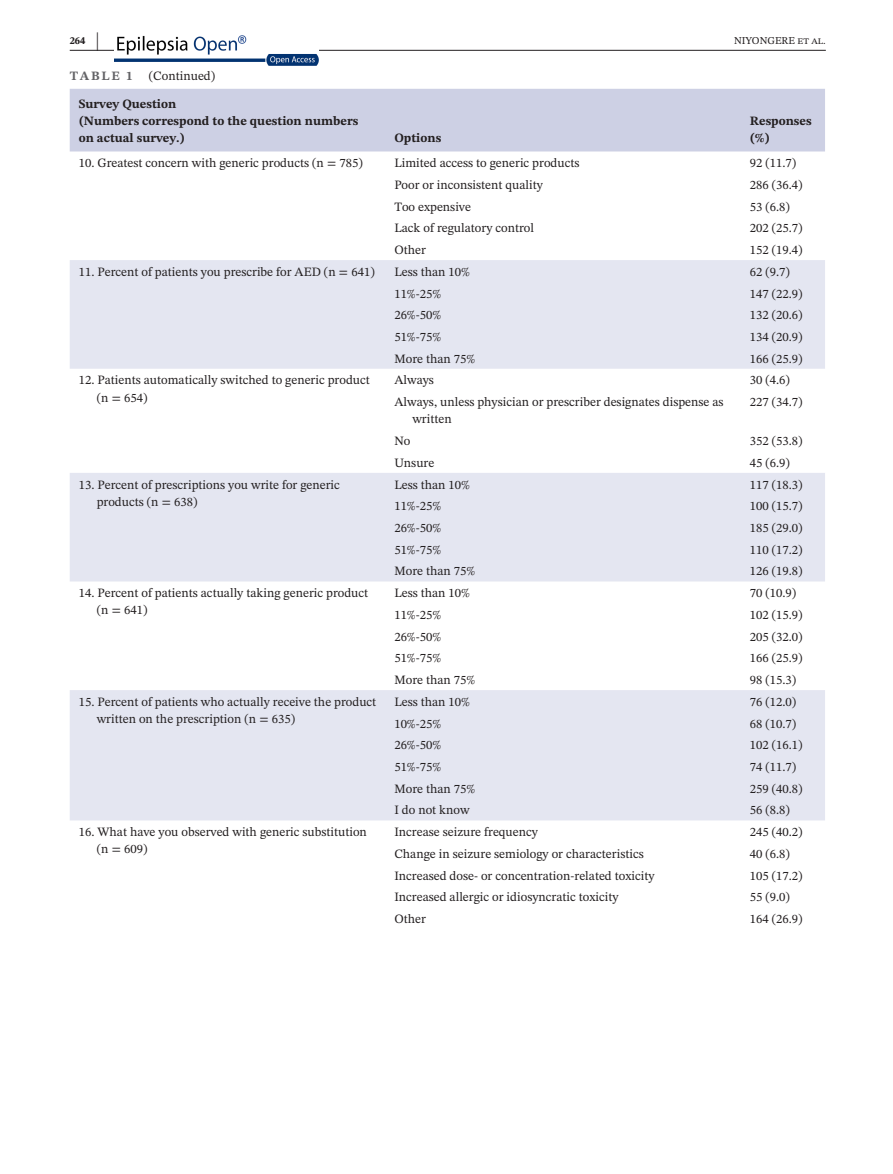
<style>
.page{position:relative;width:893px;height:1174px;background:#fff}
.page>*{position:absolute;margin:0;border:0;box-sizing:border-box;transform-origin:0 0}
.t1{font:12.75px/17.2px "STIX Two Text";color:#231f20}
.t2{font:700 12.75px/17.2px "STIX Two Text";color:#231f20}
.t3{font:700 12.75px "STIX Two Text";letter-spacing:.14em;color:#636366}
.t4{font:10.5px "STIX Two Text";color:#231f20}
.t5{font:700 10.5px "STIX Two Text";color:#231f20}
.s1{font-size:21.6px}
</style>
<div class="page">
<hr style="left:70px;top:50px;width:756px;height:1px;background:#231f20">
<img style="left:114px;top:35px;width:204px;height:30px">
<div style="left:70px;top:89px;width:755px;height:62px;background:#cdd0e4"></div>
<svg style="left:70px;top:260px;width:755px;height:560px;fill:#e4e6f1"></svg>
<p class="t5" style="left:70px;top:33px;width:31px">264 <span class="s1">|</span></p>
<p class="t4" style="left:734px;top:33px;width:93px">NIYONGERE et al.</p>
<p class="t3" style="left:70px;top:66px;width:64px">TABLE 1</p>
<p class="t1" style="left:149px;top:67px;width:68px">(Continued)</p>
<p class="t2" style="left:79px;top:95px;width:281px">Survey Question<br>(Numbers correspond to the question numbers on actual survey.)</p>
<p class="t2" style="left:394px;top:130px;width:48px">Options</p>
<p class="t2" style="left:750px;top:112px;width:63px">Responses (%)</p>
<p class="t1" style="left:79px;top:154px;width:286px">10. Greatest concern with generic products (n = 785)</p>
<p class="t1" style="left:394px;top:154px;width:187px">Limited access to generic products</p>
<p class="t1" style="left:750px;top:154px;width:48px">92 (11.7)</p>
<p class="t1" style="left:394px;top:176px;width:150px">Poor or inconsistent quality</p>
<p class="t1" style="left:750px;top:176px;width:54px">286 (36.4)</p>
<p class="t1" style="left:394px;top:198px;width:78px">Too expensive</p>
<p class="t1" style="left:750px;top:198px;width:42px">53 (6.8)</p>
<p class="t1" style="left:394px;top:219px;width:141px">Lack of regulatory control</p>
<p class="t1" style="left:750px;top:219px;width:54px">202 (25.7)</p>
<p class="t1" style="left:394px;top:241px;width:33px">Other</p>
<p class="t1" style="left:750px;top:241px;width:54px">152 (19.4)</p>
<p class="t1" style="left:79px;top:263px;width:297px">11. Percent of patients you prescribe for AED (n = 641)</p>
<p class="t1" style="left:394px;top:263px;width:77px">Less than 10%</p>
<p class="t1" style="left:750px;top:263px;width:42px">62 (9.7)</p>
<p class="t1" style="left:394px;top:285px;width:48px">11%-25%</p>
<p class="t1" style="left:750px;top:285px;width:54px">147 (22.9)</p>
<p class="t1" style="left:394px;top:306px;width:48px">26%-50%</p>
<p class="t1" style="left:750px;top:306px;width:54px">132 (20.6)</p>
<p class="t1" style="left:394px;top:328px;width:48px">51%-75%</p>
<p class="t1" style="left:750px;top:328px;width:54px">134 (20.9)</p>
<p class="t1" style="left:394px;top:350px;width:83px">More than 75%</p>
<p class="t1" style="left:750px;top:350px;width:54px">166 (25.9)</p>
<p class="t1" style="left:97px;top:371px;width:275px;text-indent:-18px">12. Patients automatically switched to generic product (n = 654)</p>
<p class="t1" style="left:394px;top:371px;width:41px">Always</p>
<p class="t1" style="left:750px;top:371px;width:42px">30 (4.6)</p>
<p class="t1" style="left:412px;top:393px;width:313px;text-indent:-18px">Always, unless physician or prescriber designates dispense as written</p>
<p class="t1" style="left:750px;top:393px;width:54px">227 (34.7)</p>
<p class="t1" style="left:394px;top:432px;width:18px">No</p>
<p class="t1" style="left:750px;top:432px;width:54px">352 (53.8)</p>
<p class="t1" style="left:394px;top:454px;width:41px">Unsure</p>
<p class="t1" style="left:750px;top:454px;width:42px">45 (6.9)</p>
<p class="t1" style="left:97px;top:475px;width:245px;text-indent:-18px">13. Percent of prescriptions you write for generic products (n = 638)</p>
<p class="t1" style="left:394px;top:475px;width:77px">Less than 10%</p>
<p class="t1" style="left:750px;top:475px;width:54px">117 (18.3)</p>
<p class="t1" style="left:394px;top:497px;width:48px">11%-25%</p>
<p class="t1" style="left:750px;top:497px;width:54px">100 (15.7)</p>
<p class="t1" style="left:394px;top:519px;width:48px">26%-50%</p>
<p class="t1" style="left:750px;top:519px;width:54px">185 (29.0)</p>
<p class="t1" style="left:394px;top:541px;width:48px">51%-75%</p>
<p class="t1" style="left:750px;top:541px;width:54px">110 (17.2)</p>
<p class="t1" style="left:394px;top:562px;width:83px">More than 75%</p>
<p class="t1" style="left:750px;top:562px;width:54px">126 (19.8)</p>
<p class="t1" style="left:97px;top:584px;width:273px;text-indent:-18px">14. Percent of patients actually taking generic product (n = 641)</p>
<p class="t1" style="left:394px;top:584px;width:77px">Less than 10%</p>
<p class="t1" style="left:750px;top:584px;width:48px">70 (10.9)</p>
<p class="t1" style="left:394px;top:606px;width:48px">11%-25%</p>
<p class="t1" style="left:750px;top:606px;width:54px">102 (15.9)</p>
<p class="t1" style="left:394px;top:627px;width:48px">26%-50%</p>
<p class="t1" style="left:750px;top:627px;width:54px">205 (32.0)</p>
<p class="t1" style="left:394px;top:649px;width:48px">51%-75%</p>
<p class="t1" style="left:750px;top:649px;width:54px">166 (25.9)</p>
<p class="t1" style="left:394px;top:671px;width:83px">More than 75%</p>
<p class="t1" style="left:750px;top:671px;width:48px">98 (15.3)</p>
<p class="t1" style="left:97px;top:693px;width:281px;text-indent:-18px">15. Percent of patients who actually receive the product written on the prescription (n = 635)</p>
<p class="t1" style="left:394px;top:693px;width:77px">Less than 10%</p>
<p class="t1" style="left:750px;top:693px;width:48px">76 (12.0)</p>
<p class="t1" style="left:394px;top:714px;width:48px">10%-25%</p>
<p class="t1" style="left:750px;top:714px;width:48px">68 (10.7)</p>
<p class="t1" style="left:394px;top:736px;width:48px">26%-50%</p>
<p class="t1" style="left:750px;top:736px;width:54px">102 (16.1)</p>
<p class="t1" style="left:394px;top:758px;width:48px">51%-75%</p>
<p class="t1" style="left:750px;top:758px;width:48px">74 (11.7)</p>
<p class="t1" style="left:394px;top:779px;width:83px">More than 75%</p>
<p class="t1" style="left:750px;top:779px;width:54px">259 (40.8)</p>
<p class="t1" style="left:394px;top:801px;width:77px">I do not know</p>
<p class="t1" style="left:750px;top:801px;width:42px">56 (8.8)</p>
<p class="t1" style="left:97px;top:823px;width:272px;text-indent:-18px">16. What have you observed with generic substitution (n = 609)</p>
<p class="t1" style="left:394px;top:823px;width:145px">Increase seizure frequency</p>
<p class="t1" style="left:750px;top:823px;width:54px">245 (40.2)</p>
<p class="t1" style="left:394px;top:845px;width:251px">Change in seizure semiology or characteristics</p>
<p class="t1" style="left:750px;top:845px;width:42px">40 (6.8)</p>
<p class="t1" style="left:394px;top:866px;width:262px">Increased dose- or concentration-related toxicity</p>
<p class="t1" style="left:750px;top:866px;width:54px">105 (17.2)</p>
<p class="t1" style="left:394px;top:888px;width:226px">Increased allergic or idiosyncratic toxicity</p>
<p class="t1" style="left:750px;top:888px;width:42px">55 (9.0)</p>
<p class="t1" style="left:394px;top:910px;width:33px">Other</p>
<p class="t1" style="left:750px;top:910px;width:54px">164 (26.9)</p>
</div>
